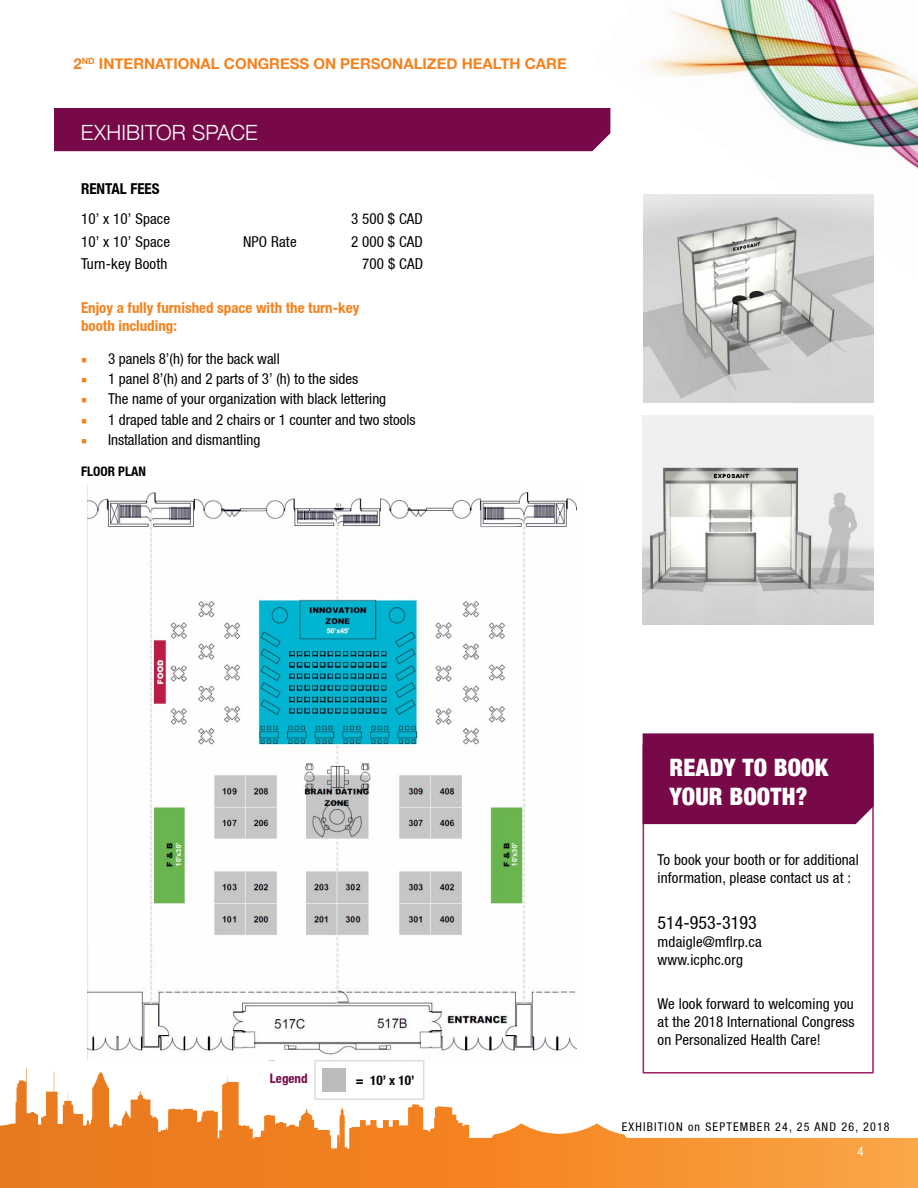
<style>
.page{position:relative;width:918px;height:1188px;background:#fff}
.page>*{position:absolute;margin:0;border:0;box-sizing:border-box;transform-origin:0 0}
.t1{font:900 condensed 24px/28.8px "Helvetica Neue";letter-spacing:.01em;color:#fff}
.t2{font:300 21px "Helvetica Neue";letter-spacing:.005em;color:#fff}
.t3{font:condensed 18px "Helvetica Neue";color:#000}
.t4{font:condensed 15px/18px "Helvetica Neue";letter-spacing:.01em;color:#000}
.t5{font:700 condensed 15px/18px "Helvetica Neue";color:#f5821f}
.t6{font:700 15px "Helvetica Neue";color:#f5821f}
.t7{font:700 condensed 15px "Helvetica Neue";color:#000}
.t8{font:700 condensed 13.2px "Helvetica Neue";color:#000}
.t9{font:700 condensed 13.2px "Helvetica Neue";color:#770948}
.t10{font:condensed 13.2px "Helvetica Neue";color:#fff}
.t11{font:condensed 12px "Helvetica Neue";letter-spacing:.1em;color:#000}
.s1{font-family:"Minion Pro";font-stretch:normal;color:#f5821f}
</style>
<div class="page">
<svg style="left:0;top:1069px;width:918px;height:119px"></svg>
<img style="left:610px;top:0;width:308px;height:306px">
<div style="left:54px;top:108px;width:556px;height:43px;background:#770948"></div>
<img style="left:87px;top:486px;width:490px;height:575px">
<div style="left:322px;top:1069px;width:24px;height:23px;background:#bcbcbc"></div>
<div style="left:314px;top:1060px;width:110px;height:40px;border:2px solid #dcddde"></div>
<img style="left:643px;top:416px;width:231px;height:208px">
<img style="left:644px;top:194px;width:230px;height:209px">
<div style="left:643px;top:745px;width:231px;height:329px;border:2px solid #9e1e62"></div>
<div style="left:643px;top:733px;width:231px;height:91px;background:#770948"></div>
<p class="t6" style="left:73px;top:52px;width:495px">2<sup>ND</sup> INTERNATIONAL CONGRESS ON PERSONALIZED HEALTH CARE</p>
<h2 class="t2" style="left:81px;top:115px;width:178px">EXHIBITOR SPACE</h2>
<p class="t7" style="left:81px;top:180px;width:80px">RENTAL FEES</p>
<p class="t4" style="left:81px;top:210px;width:91px">10’ x 10’ Space</p>
<p class="t4" style="left:351px;top:210px;width:73px">3 500 $ CAD</p>
<p class="t4" style="left:81px;top:232px;width:91px">10’ x 10’ Space</p>
<p class="t4" style="left:243px;top:232px;width:55px">NPO Rate</p>
<p class="t4" style="left:351px;top:232px;width:73px">2 000 $ CAD</p>
<p class="t4" style="left:81px;top:254px;width:88px">Turn-key Booth</p>
<p class="t4" style="left:362px;top:254px;width:62px">700 $ CAD</p>
<p class="t5" style="left:81px;top:298px;width:280px">Enjoy a fully furnished space with the turn-key booth including:</p>
<p class="t4" style="left:81px;top:350px;width:200px"><span class="s1">■</span> 3 panels 8’(h) for the back wall</p>
<p class="t4" style="left:81px;top:370px;width:279px"><span class="s1">■</span> 1 panel 8’(h) and 2 parts of 3’ (h) to the sides</p>
<p class="t4" style="left:81px;top:390px;width:307px"><span class="s1">■</span> The name of your organization with black lettering</p>
<p class="t4" style="left:81px;top:410px;width:336px"><span class="s1">■</span> 1 draped table and 2 chairs or 1 counter and two stools</p>
<p class="t4" style="left:81px;top:430px;width:181px"><span class="s1">■</span> Installation and dismantling</p>
<p class="t8" style="left:81px;top:463px;width:66px">FLOOR PLAN</p>
<p class="t9" style="left:270px;top:1070px;width:39px">Legend</p>
<p class="t8" style="left:356px;top:1073px;width:60px">= 10’ x 10’</p>
<h1 class="t1" style="left:670px;top:752px;width:160px">READY TO BOOK<br>YOUR BOOTH?</h1>
<p class="t4" style="left:658px;top:851px;width:203px">To book your booth or for additional information, please contact us at :</p>
<p class="t3" style="left:658px;top:912px;width:101px">514-953-3193</p>
<p class="t4" style="left:658px;top:932px;width:106px">mdaigle@mflrp.ca www.icphc.org</p>
<p class="t4" style="left:658px;top:994px;width:198px;text-align:justify">We look forward to welcoming you at the 2018 International Congress on Personalized Health Care!</p>
<p class="t11" style="left:622px;top:1119px;width:269px">EXHIBITION on SEPTEMBER 24, 25 AND 26, 2018</p>
<p class="t10" style="left:858px;top:1144px;width:8px">4</p>
</div>
